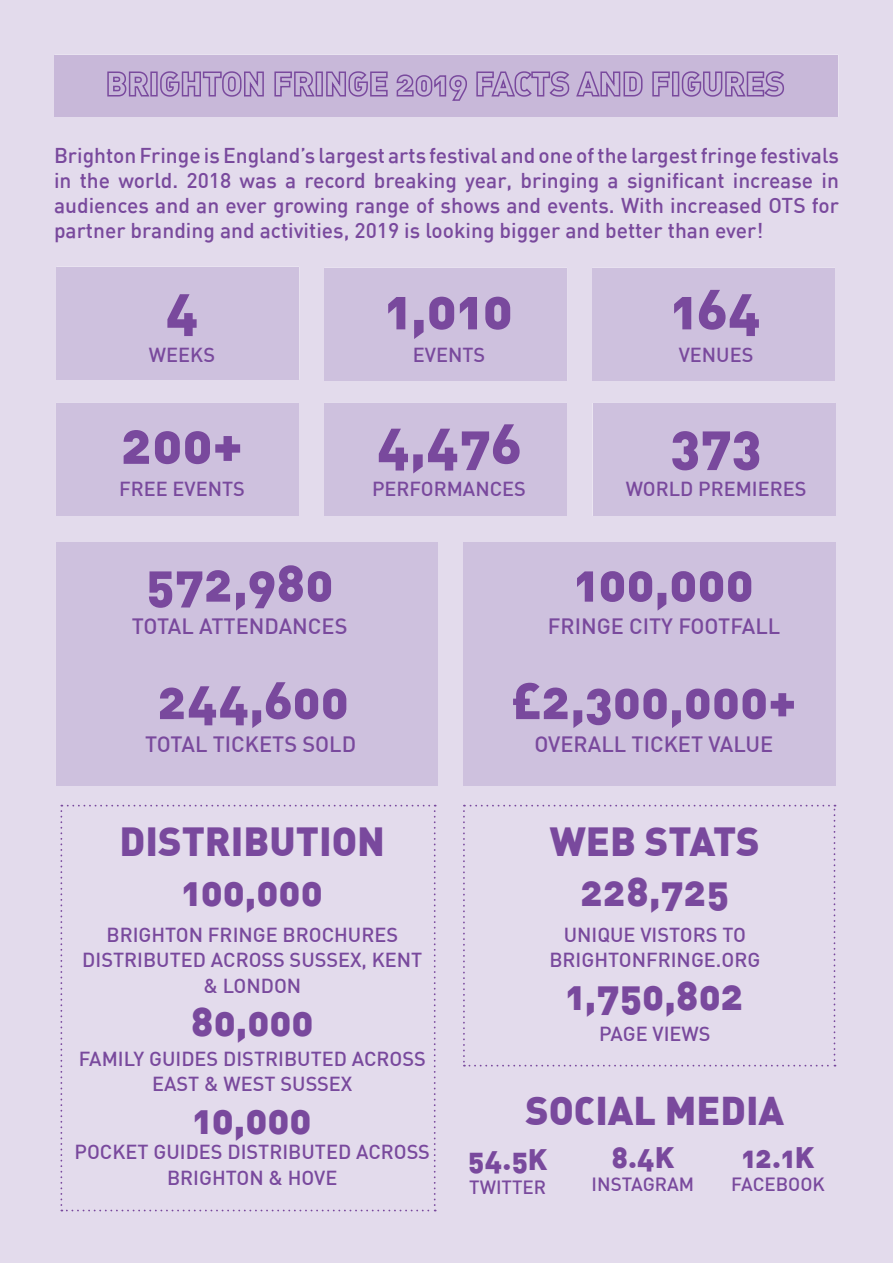
<style>
.page{position:relative;width:893px;height:1263px;background:#e3dbec}
.page>*{position:absolute;margin:0;border:0;box-sizing:border-box;transform-origin:0 0}
.t1{font:54.3px "DIN Black Alternate";color:#79499d}
.t2{font:50.7px "DIN Black Alternate";color:#79499d}
.t3{font:39.75px/50.7px "DIN Black Alternate";color:#79499d;text-align:center}
.t4{font:39.3px "DIN Black Alternate";color:#79499d}
.t5{font:28.95px "DIN Black Alternate";color:#79499d}
.t6{font:500 21.75px "DIN";color:#79499d}
.t7{font:500 21px/25.2px "DIN";color:#79499d;text-align:justify}
.t8{font:500 19.95px/25.3px "DIN";color:#79499d;text-align:center}
.t9{font:500 18.75px "DIN";color:#79499d}
</style>
<div class="page">
<div style="left:463px;top:542px;width:372px;height:244px;background:#cec1de"></div>
<div style="left:56px;top:542px;width:381px;height:244px;background:#cec1de"></div>
<div style="left:593px;top:403px;width:242px;height:113px;background:#cec1de"></div>
<div style="left:324px;top:403px;width:243px;height:113px;background:#cec1de"></div>
<div style="left:56px;top:403px;width:243px;height:113px;background:#cec1de"></div>
<div style="left:592px;top:268px;width:243px;height:113px;background:#cec1de"></div>
<div style="left:324px;top:268px;width:243px;height:113px;background:#cec1de"></div>
<div style="left:57px;top:267px;width:242px;height:113px;background:#cec1de"></div>
<div style="left:55px;top:55px;width:783px;height:62px;background:#c8b8d9"></div>
<svg style="left:107px;top:71px;width:43px;height:26px"></svg>
<div style="left:150px;top:71px;width:8px;height:25px;border:2px solid #79499d"></div>
<svg style="left:160px;top:71px;width:104px;height:26px"></svg>
<svg style="left:274px;top:71px;width:41px;height:26px"></svg>
<div style="left:316px;top:71px;width:7px;height:25px;border:2px solid #79499d"></div>
<svg style="left:326px;top:71px;width:62px;height:26px"></svg>
<svg style="left:396px;top:74px;width:71px;height:27px"></svg>
<svg style="left:476px;top:71px;width:167px;height:26px"></svg>
<svg style="left:652px;top:71px;width:18px;height:26px"></svg>
<div style="left:672px;top:71px;width:7px;height:25px;border:2px solid #79499d"></div>
<svg style="left:681px;top:71px;width:103px;height:26px"></svg>
<div style="left:60px;top:805px;width:376px;height:406px;background:#e3dbec"></div>
<div style="left:463px;top:805px;width:372px;height:261px;background:#e3dbec"></div>
<p class="t7" style="left:54px;top:142px;width:786px">Brighton Fringe is England’s largest arts festival and one of the largest fringe festivals in the world. 2018 was a record breaking year, bringing a significant increase in audiences and an ever growing range of shows and events. With increased OTS for partner branding and activities, 2019 is looking bigger and better than ever!</p>
<h1 class="t1" style="left:165px;top:273px;width:35px">4</h1>
<p class="t8" style="left:149px;top:341px;width:68px">WEEKS</p>
<h1 class="t1" style="left:121px;top:408px;width:123px">200+</h1>
<p class="t8" style="left:119px;top:476px;width:127px">FREE EVENTS</p>
<h1 class="t1" style="left:385px;top:273px;width:129px">1,010</h1>
<p class="t8" style="left:413px;top:341px;width:74px">EVENTS</p>
<h1 class="t1" style="left:377px;top:408px;width:146px">4,476</h1>
<p class="t8" style="left:372px;top:476px;width:155px">PERFORMANCES</p>
<h1 class="t1" style="left:671px;top:273px;width:91px">164</h1>
<p class="t8" style="left:679px;top:341px;width:76px">VENUES</p>
<h1 class="t1" style="left:671px;top:408px;width:92px">373</h1>
<p class="t8" style="left:626px;top:476px;width:182px">WORLD PREMIERES</p>
<h2 class="t2" style="left:146px;top:549px;width:189px">572,980</h2>
<p class="t6" style="left:132px;top:612px;width:217px">TOTAL ATTENDANCES</p>
<h2 class="t2" style="left:158px;top:667px;width:193px">244,600</h2>
<p class="t6" style="left:145px;top:730px;width:212px">TOTAL TICKETS SOLD</p>
<h2 class="t2" style="left:574px;top:549px;width:181px">100,000</h2>
<p class="t6" style="left:548px;top:612px;width:234px">FRINGE CITY FOOTFALL</p>
<h2 class="t2" style="left:511px;top:667px;width:287px">£2,300,000+</h2>
<p class="t6" style="left:534px;top:730px;width:240px">OVERALL TICKET VALUE</p>
<h3 class="t3" style="left:119px;top:814px;width:267px">DISTRIBUTION<br>100,000</h3>
<p class="t8" style="left:82px;top:921px;width:342px">BRIGHTON FRINGE BROCHURES<br>DISTRIBUTED ACROSS SUSSEX, KENT &amp; LONDON</p>
<h3 class="t3" style="left:191px;top:994px;width:124px">80,000</h3>
<p class="t8" style="left:79px;top:1045px;width:348px">FAMILY GUIDES DISTRIBUTED ACROSS<br>EAST &amp; WEST SUSSEX</p>
<h3 class="t3" style="left:193px;top:1092px;width:120px">10,000</h3>
<p class="t8" style="left:75px;top:1139px;width:357px">POCKET GUIDES DISTRIBUTED ACROSS<br>BRIGHTON &amp; HOVE</p>
<h3 class="t3" style="left:550px;top:814px;width:212px">WEB STATS<br>228,725</h3>
<p class="t8" style="left:549px;top:921px;width:212px">UNIQUE VISTORS TO<br>BRIGHTONFRINGE.ORG</p>
<h3 class="t3" style="left:566px;top:968px;width:179px">1,750,802</h3>
<p class="t8" style="left:599px;top:1020px;width:113px">PAGE VIEWS</p>
<h3 class="t4" style="left:525px;top:1085px;width:260px">SOCIAL MEDIA</h3>
<h3 class="t5" style="left:468px;top:1140px;width:81px">54.5K</h3>
<p class="t9" style="left:469px;top:1175px;width:79px">TWITTER</p>
<h3 class="t5" style="left:611px;top:1138px;width:65px">8.4K</h3>
<p class="t9" style="left:592px;top:1173px;width:104px">INSTAGRAM</p>
<h3 class="t5" style="left:742px;top:1138px;width:74px">12.1K</h3>
<p class="t9" style="left:731px;top:1173px;width:95px">FACEBOOK</p>
</div>
